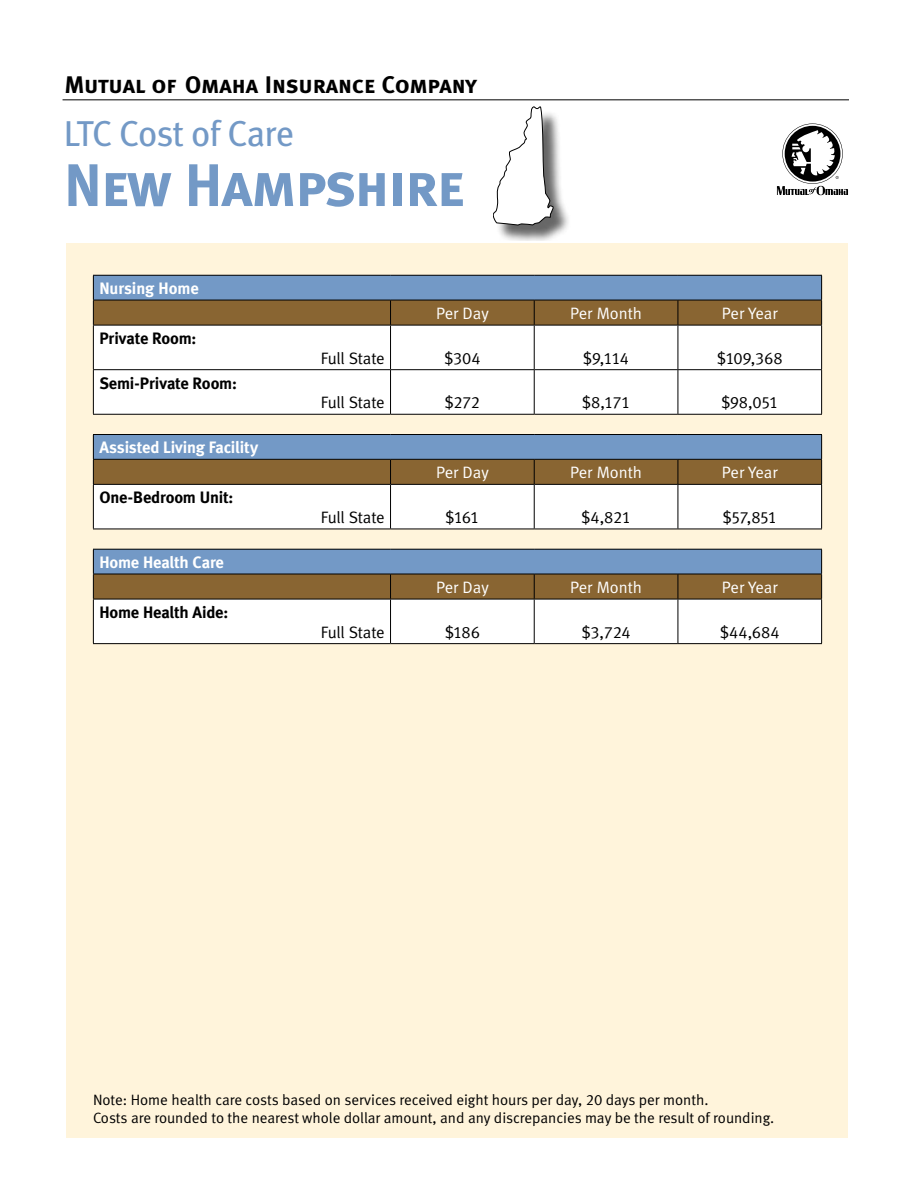
<style>
.page{position:relative;width:918px;height:1188px;background:#fff}
.page>*{position:absolute;margin:0;border:0;box-sizing:border-box;transform-origin:0 0}
.t1{font:60px "Meta Bold LF Caps";letter-spacing:-.02em;color:#7399c6}
.t2{font:36px "Meta Book LF";letter-spacing:-.025em;color:#7399c6}
.t3{font:24px "Meta Bold LF Caps";letter-spacing:-.01em;color:#000}
.t4{font:16.5px "Meta Normal LF";letter-spacing:-.015em;color:#000}
.t5{font:16.5px "Meta Normal LF";color:#fff}
.t6{font:16.5px "Meta Bold LF";letter-spacing:-.01em;color:#000}
.t7{font:16.5px "Meta Bold LF";letter-spacing:-.01em;color:#fff}
.t8{font:15px/18px "Meta Normal LF";color:#000}
</style>
<div class="page">
<svg style="left:777px;top:124px;width:71px;height:71px"></svg>
<hr style="left:63px;top:99px;width:786px;height:1px;background:#000">
<div style="left:67px;top:243px;width:781px;height:895px;background:#fff4db"></div>
<div style="left:496px;top:109px;width:75px;height:131px;background:#000;opacity:.6"></div>
<svg style="left:493px;top:107px;width:60px;height:118px"></svg>
<div style="left:94px;top:326px;width:727px;height:88px;background:#fff"></div>
<hr style="left:93px;top:275px;width:298px;height:1px;background:#000">
<hr style="left:391px;top:275px;width:143px;height:1px;background:#000">
<hr style="left:534px;top:275px;width:144px;height:1px;background:#000">
<hr style="left:678px;top:275px;width:144px;height:1px;background:#000">
<svg style="left:93px;top:276px;width:729px;height:49px;background:#7a7a77"></svg>
<hr style="left:93px;top:325px;width:298px;height:1px;background:#000">
<hr style="left:93px;top:325px;width:1px;height:44px;background:#000">
<hr style="left:391px;top:325px;width:143px;height:1px;background:#000">
<hr style="left:390px;top:325px;width:1px;height:44px;background:#000">
<hr style="left:534px;top:325px;width:144px;height:1px;background:#000">
<hr style="left:534px;top:325px;width:1px;height:44px;background:#000">
<hr style="left:678px;top:325px;width:144px;height:1px;background:#000">
<hr style="left:678px;top:325px;width:1px;height:44px;background:#000">
<hr style="left:821px;top:325px;width:1px;height:44px;background:#000">
<hr style="left:93px;top:369px;width:298px;height:1px;background:#000">
<hr style="left:93px;top:370px;width:1px;height:44px;background:#000">
<hr style="left:391px;top:369px;width:143px;height:1px;background:#000">
<hr style="left:390px;top:370px;width:1px;height:44px;background:#000">
<hr style="left:534px;top:369px;width:144px;height:1px;background:#000">
<hr style="left:534px;top:370px;width:1px;height:44px;background:#000">
<hr style="left:678px;top:369px;width:144px;height:1px;background:#000">
<hr style="left:678px;top:370px;width:1px;height:44px;background:#000">
<hr style="left:821px;top:370px;width:1px;height:44px;background:#000">
<hr style="left:93px;top:414px;width:298px;height:1px;background:#000">
<hr style="left:391px;top:414px;width:143px;height:1px;background:#000">
<hr style="left:534px;top:414px;width:144px;height:1px;background:#000">
<hr style="left:678px;top:414px;width:144px;height:1px;background:#000">
<hr style="left:93px;top:434px;width:298px;height:1px;background:#000">
<hr style="left:391px;top:434px;width:143px;height:1px;background:#000">
<hr style="left:534px;top:434px;width:144px;height:1px;background:#000">
<hr style="left:678px;top:434px;width:144px;height:1px;background:#000">
<svg style="left:93px;top:435px;width:729px;height:94px;background:#b7b7b6"></svg>
<hr style="left:93px;top:484px;width:298px;height:1px;background:#000">
<hr style="left:93px;top:485px;width:1px;height:44px;background:#000">
<hr style="left:391px;top:484px;width:143px;height:1px;background:#000">
<hr style="left:390px;top:485px;width:1px;height:44px;background:#000">
<hr style="left:534px;top:484px;width:144px;height:1px;background:#000">
<hr style="left:534px;top:485px;width:1px;height:44px;background:#000">
<hr style="left:678px;top:484px;width:144px;height:1px;background:#000">
<hr style="left:678px;top:485px;width:1px;height:44px;background:#000">
<hr style="left:821px;top:485px;width:1px;height:44px;background:#000">
<hr style="left:93px;top:529px;width:298px;height:1px;background:#000">
<hr style="left:391px;top:529px;width:143px;height:1px;background:#000">
<hr style="left:534px;top:529px;width:144px;height:1px;background:#000">
<hr style="left:678px;top:529px;width:144px;height:1px;background:#000">
<hr style="left:93px;top:549px;width:298px;height:1px;background:#000">
<hr style="left:391px;top:549px;width:143px;height:1px;background:#000">
<hr style="left:534px;top:549px;width:144px;height:1px;background:#000">
<hr style="left:678px;top:549px;width:144px;height:1px;background:#000">
<svg style="left:93px;top:550px;width:729px;height:93px;background:#b7b8b6"></svg>
<hr style="left:93px;top:599px;width:298px;height:1px;background:#000">
<hr style="left:93px;top:599px;width:1px;height:44px;background:#000">
<hr style="left:391px;top:599px;width:143px;height:1px;background:#000">
<hr style="left:390px;top:599px;width:1px;height:44px;background:#000">
<hr style="left:534px;top:599px;width:144px;height:1px;background:#000">
<hr style="left:534px;top:599px;width:1px;height:44px;background:#000">
<hr style="left:678px;top:599px;width:144px;height:1px;background:#000">
<hr style="left:678px;top:599px;width:1px;height:44px;background:#000">
<hr style="left:821px;top:599px;width:1px;height:44px;background:#000">
<hr style="left:93px;top:643px;width:298px;height:1px;background:#000">
<hr style="left:391px;top:643px;width:143px;height:1px;background:#000">
<hr style="left:534px;top:643px;width:144px;height:1px;background:#000">
<hr style="left:678px;top:643px;width:144px;height:1px;background:#000">
<h3 class="t3" style="left:64px;top:70px;width:414px">Mutual of Omaha Insurance Company</h3>
<h2 class="t2" style="left:64px;top:112px;width:232px">LTC Cost of Care</h2>
<h1 class="t1" style="left:64px;top:149px;width:402px">New Hampshire</h1>
<p class="t7" style="left:99px;top:279px;width:101px">Nursing Home</p>
<p class="t6" style="left:99px;top:329px;width:99px">Private Room:</p>
<p class="t6" style="left:99px;top:373px;width:139px">Semi-Private Room:</p>
<p class="t7" style="left:99px;top:438px;width:160px">Assisted Living Facility</p>
<p class="t6" style="left:99px;top:488px;width:136px">One-Bedroom Unit:</p>
<p class="t7" style="left:99px;top:552px;width:126px">Home Health Care</p>
<p class="t6" style="left:99px;top:603px;width:130px">Home Health Aide:</p>
<p class="t5" style="left:436px;top:304px;width:54px">Per Day</p>
<p class="t5" style="left:570px;top:304px;width:73px">Per Month</p>
<p class="t5" style="left:722px;top:304px;width:57px">Per Year</p>
<p class="t4" style="left:321px;top:348px;width:65px">Full State</p>
<p class="t4" style="left:444px;top:348px;width:38px">$304</p>
<p class="t4" style="left:583px;top:348px;width:48px">$9,114</p>
<p class="t4" style="left:717px;top:348px;width:67px">$109,368</p>
<p class="t4" style="left:321px;top:393px;width:65px">Full State</p>
<p class="t4" style="left:445px;top:393px;width:37px">$272</p>
<p class="t4" style="left:582px;top:393px;width:50px">$8,171</p>
<p class="t4" style="left:721px;top:393px;width:59px">$98,051</p>
<p class="t5" style="left:436px;top:463px;width:54px">Per Day</p>
<p class="t5" style="left:570px;top:463px;width:73px">Per Month</p>
<p class="t5" style="left:722px;top:463px;width:57px">Per Year</p>
<p class="t4" style="left:321px;top:508px;width:65px">Full State</p>
<p class="t4" style="left:445px;top:508px;width:36px">$161</p>
<p class="t4" style="left:581px;top:508px;width:51px">$4,821</p>
<p class="t4" style="left:722px;top:508px;width:56px">$57,851</p>
<p class="t5" style="left:436px;top:578px;width:54px">Per Day</p>
<p class="t5" style="left:570px;top:578px;width:73px">Per Month</p>
<p class="t5" style="left:722px;top:578px;width:57px">Per Year</p>
<p class="t4" style="left:321px;top:622px;width:65px">Full State</p>
<p class="t4" style="left:445px;top:622px;width:37px">$186</p>
<p class="t4" style="left:582px;top:622px;width:51px">$3,724</p>
<p class="t4" style="left:720px;top:622px;width:61px">$44,684</p>
<p class="t8" style="left:93px;top:1091px;width:683px">Note: Home health care costs based on services received eight hours per day, 20 days per month.<br>Costs are rounded to the nearest whole dollar amount, and any discrepancies may be the result of rounding.</p>
</div>
